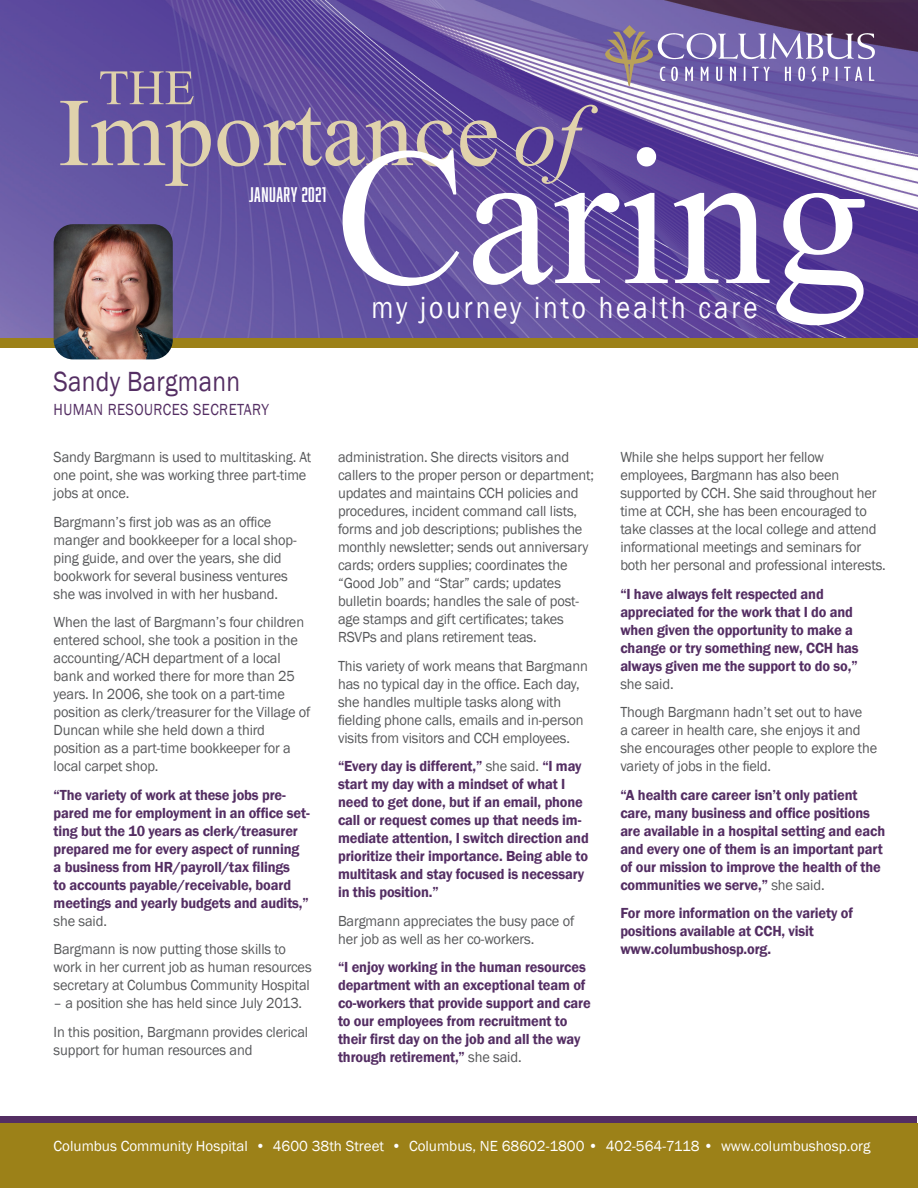
<style>
.page{position:relative;width:918px;height:1188px;background:#fff}
.page>*{position:absolute;margin:0;border:0;box-sizing:border-box;transform-origin:0 0}
.t1{font:31.5px "Franklin Gothic";letter-spacing:.11em;color:#fff;scale:.86 1}
.t2{font:28.5px "Franklin Gothic";letter-spacing:.01em;color:#542e63;scale:.89 1}
.t3{font:19.5px "Abolition Round";letter-spacing:.03em;color:#fff}
.t4{font:16.5px "Franklin Gothic";letter-spacing:.03em;color:#542e63;scale:.89 1}
.t5{font:15px/18px "Franklin Gothic";letter-spacing:-.01em;color:#57585a;scale:.96 1}
.t6{font:600 15px/18px "Franklin Gothic";letter-spacing:-.01em;color:#542e63;scale:.96 1}
.t7{font:15px "Franklin Gothic";color:#fff}
.s1{font-weight:400;color:#57585a}
</style>
<div class="page">
<svg style="left:1px;top:1117px;width:916px;height:7px;background:#5e3958"></svg>
<div style="left:0;top:338px;width:918px;height:10px;background:#9c8118"></div>
<img style="left:0;top:0;width:918px;height:338px">
<img style="left:656px;top:27px;width:218px;height:59px">
<img style="left:605px;top:26px;width:47px;height:59px">
<div style="left:0;top:1124px;width:918px;height:64px;background:#9c8118"></div>
<svg style="left:60px;top:101px;width:538px;height:85px;background:#7866a1"></svg>
<svg style="left:100px;top:71px;width:94px;height:33px;background:#8171a1"></svg>
<svg style="left:343px;top:147px;width:522px;height:178px"></svg>
<img style="left:54px;top:224px;width:119px;height:135px">
<p class="t3" style="left:249px;top:183px;width:78px">JANUARY 2021</p>
<p class="t2" style="left:54px;top:363px;width:211px">Sandy Bargmann</p>
<p class="t4" style="left:54px;top:400px;width:243px">HUMAN RESOURCES SECRETARY</p>
<p class="t5" style="left:54px;top:449px;width:270px">Sandy Bargmann is used to multitasking. At one point, she was working three part-time jobs at once.</p>
<p class="t5" style="left:54px;top:513px;width:255px">Bargmann’s first job was as an office manger and bookkeeper for a local shop&shy;ping guide, and over the years, she did bookwork for several business ventures she was involved in with her husband.</p>
<p class="t5" style="left:54px;top:614px;width:269px">When the last of Bargmann’s four children entered school, she took a position in the accounting/ACH department of a local bank and worked there for more than 25 years. In 2006, she took on a part-time position as clerk/treasurer for the Village of Duncan while she held down a third position as a part-time bookkeeper for a local carpet shop.</p>
<p class="t6" style="left:54px;top:786px;width:268px">“The variety of work at these jobs pre&shy;pared me for employment in an office set&shy;ting but the 10 years as clerk/treasurer prepared me for every aspect of running a business from HR/payroll/tax filings<br>to accounts payable/receivable, board meetings and yearly budgets and audits,” <span class="s1">she said.</span></p>
<p class="t5" style="left:54px;top:941px;width:270px">Bargmann is now putting those skills to work in her current job as human resources secretary at Columbus Community Hospital</p>
<p class="t5" style="left:54px;top:995px;width:260px">– a position she has held since July 2013.</p>
<p class="t5" style="left:54px;top:1023px;width:267px">In this position, Bargmann provides clerical support for human resources and</p>
<p class="t1" style="left:372px;top:288px;width:450px">my journey into health care</p>
<p class="t5" style="left:338px;top:449px;width:268px">administration. She directs visitors and callers to the proper person or department; updates and maintains CCH policies and procedures, incident command call lists, forms and job descriptions; publishes the monthly newsletter; sends out anniversary cards; orders supplies; coordinates the “Good Job” and “Star” cards; updates bulletin boards; handles the sale of post&shy;age stamps and gift certificates; takes RSVPs and plans retirement teas.</p>
<p class="t5" style="left:338px;top:657px;width:262px">This variety of work means that Bargmann has no typical day in the office. Each day, she handles multiple tasks along with fielding phone calls, emails and in-person visits from visitors and CCH employees.</p>
<p class="t6" style="left:338px;top:757px;width:263px">“Every day is different,” <span class="s1">she said.</span> “I may start my day with a mindset of what I need to get done, but if an email, phone call or request comes up that needs im&shy;mediate attention, I switch direction and prioritize their importance. Being able to multitask and stay focused is necessary in this position.”</p>
<p class="t5" style="left:338px;top:912px;width:248px">Bargmann appreciates the busy pace of her job as well as her co-workers.</p>
<p class="t6" style="left:338px;top:958px;width:265px">“I enjoy working in the human resources department with an exceptional team of co-workers that provide support and care to our employees from recruitment to their first day on the job and all the way through retirement,” <span class="s1">she said.</span></p>
<p class="t5" style="left:620px;top:449px;width:278px">While she helps support her fellow employees, Bargmann has also been supported by CCH. She said throughout her time at CCH, she has been encouraged to take classes at the local college and attend informational meetings and seminars for both her personal and professional interests.</p>
<p class="t6" style="left:620px;top:585px;width:250px">“I have always felt respected and appreciated for the work that I do and when given the opportunity to make a change or try something new, CCH has always given me the support to do so,” <span class="s1">she said.</span></p>
<p class="t5" style="left:620px;top:704px;width:269px">Though Bargmann hadn’t set out to have<br>a career in health care, she enjoys it and she encourages other people to explore the variety of jobs in the field.</p>
<p class="t6" style="left:620px;top:786px;width:277px">“A health care career isn’t only patient care, many business and office positions are available in a hospital setting and each and every one of them is an important part of our mission to improve the health of the communities we serve,” <span class="s1">she said.</span></p>
<p class="t6" style="left:620px;top:904px;width:244px">For more information on the variety of positions available at CCH, visit www.columbushosp.org.</p>
<p class="t7" style="left:54px;top:1136px;width:818px">Columbus Community Hospital • 4600 38th Street • Columbus, NE 68602-1800 • 402-564-7118 • www.columbushosp.org</p>
</div>
